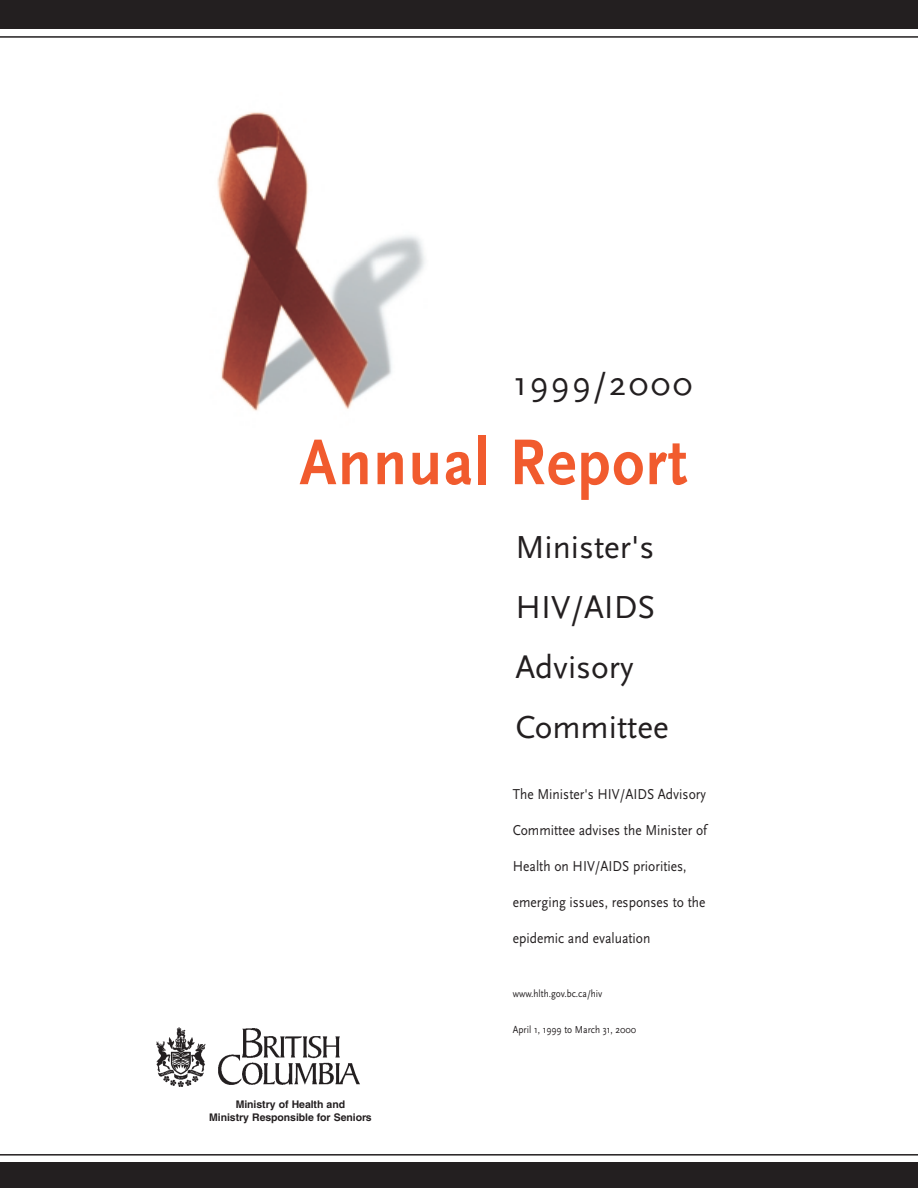
<style>
.page{position:relative;width:918px;height:1188px;background:#fff}
.page>*{position:absolute;margin:0;border:0;box-sizing:border-box;transform-origin:0 0}
.t1{font:700 67.5px "Scala Sans";letter-spacing:.025em;color:#f15b2e;scale:.92 1}
.t2{font:35.1px "Scala Sans";letter-spacing:.055em;color:#231f20}
.t3{font:33.3px/60px "Scala Sans";color:#231f20}
.t4{font:15px "Scala Sans";color:#231f20;scale:.9 1}
.t5{font:700 10.5px/12.6px "Helvetica";letter-spacing:-.005em;color:#231f20;text-align:center}
.t6{font:10.5px "Scala Sans";color:#231f20;scale:.9 1}
</style>
<div class="page">
<img style="left:217px;top:112px;width:208px;height:299px">
<img style="left:156px;top:1027px;width:204px;height:60px">
<div style="left:0;top:1162px;width:918px;height:26px;background:#231f20"></div>
<hr style="left:0;top:1154px;width:918px;height:2px;background:#231f20">
<div style="left:0;top:0;width:918px;height:29px;background:#231f20"></div>
<hr style="left:0;top:36px;width:918px;height:2px;background:#231f20">
<h2 class="t2" style="left:514px;top:370px;width:180px">1999/2000</h2>
<h1 class="t1" style="left:300px;top:435px;width:423px">Annual Report</h1>
<h3 class="t3" style="left:515px;top:520px;width:155px">Minister's<br>HIV/AIDS<br>Advisory<br>Committee</h3>
<p class="t4" style="left:513px;top:789px;width:216px">The Minister's HIV/AIDS Advisory</p>
<p class="t4" style="left:513px;top:825px;width:217px">Committee advises the Minister of</p>
<p class="t4" style="left:513px;top:861px;width:195px">Health on HIV/AIDS priorities,</p>
<p class="t4" style="left:513px;top:897px;width:216px">emerging issues, responses to the</p>
<p class="t4" style="left:513px;top:933px;width:154px">epidemic and evaluation</p>
<p class="t5" style="left:209px;top:1099px;width:164px">Ministry of Health and<br>Ministry Responsible for Seniors</p>
<p class="t6" style="left:513px;top:990px;width:101px">www.hlth.gov.bc.ca/hiv</p>
<p class="t6" style="left:513px;top:1026px;width:139px">April 1, 1999 to March 31, 2000</p>
</div>
